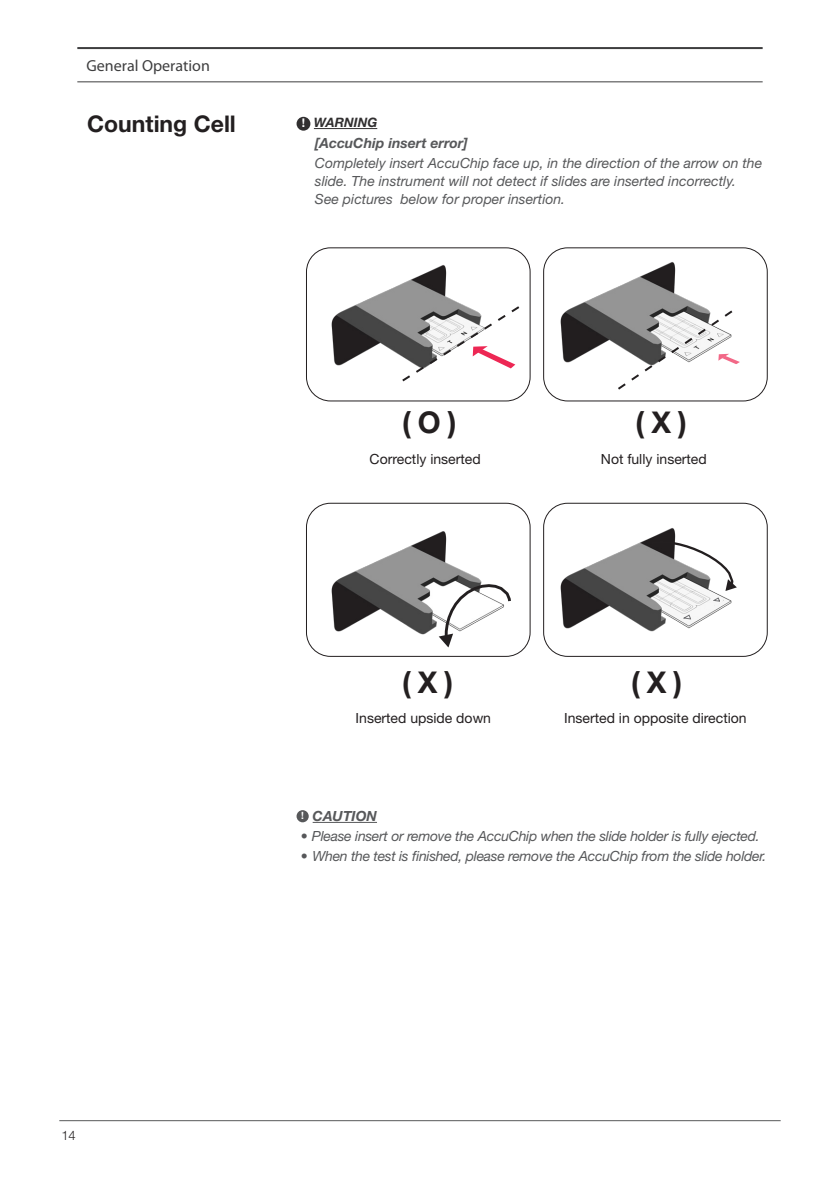
<style>
.page{position:relative;width:840px;height:1191px;background:#fff}
.page>*{position:absolute;margin:0;border:0;box-sizing:border-box;transform-origin:0 0}
.t1{font:700 30px "Helvetica Neue LT Pro";color:#231f20}
.t2{font:700 23px "Helvetica Neue LT Pro";color:#231f20}
.t3{font:16px "Myriad Pro";color:#3e3e3f}
.t4{font:italic 14px/18px "Helvetica Neue LT Pro";color:#57585a}
.t5{font:italic 14px "Helvetica Neue LT Pro";letter-spacing:-.02em;color:#57585a}
.Paragraph_Style_1{font:14px "Helvetica Neue LT Pro";color:#231f20}
.t6{font:italic 700 14px "Helvetica Neue LT Pro";color:#57585a}
.t7{font:italic 700 13px "Helvetica Neue LT Pro";color:#312f30}
.t8{font:300 13px "Helvetica Neue LT Pro";color:#231f20}
.t9{font:700 12px "Helvetica Neue LT Pro";color:#fff}
.t10{font:700 10px "Helvetica Neue LT Pro";color:#fff}
</style>
<div class="page">
<hr style="left:59px;top:1120px;width:721px;height:1px;background:#57585a">
<hr style="left:77px;top:47px;width:685px;height:2px;background:#3e3e3f">
<hr style="left:77px;top:81px;width:685px;height:1px;background:#3e3e3f">
<div style="left:296px;top:117px;width:14px;height:14px;background:#312f30;border-radius:50%"></div>
<hr style="left:314px;top:128px;width:63px;height:1px;background:#312f30">
<div style="left:296px;top:810px;width:12px;height:12px;background:#57585a;border-radius:50%"></div>
<hr style="left:312px;top:822px;width:65px;height:1px;background:#57585a">
<img style="left:317px;top:247px;width:199px;height:152px">
<img style="left:546px;top:247px;width:198px;height:150px">
<img style="left:546px;top:510px;width:198px;height:147px">
<img style="left:317px;top:531px;width:199px;height:126px">
<svg style="left:400px;top:304px;width:120px;height:79px"></svg>
<svg style="left:438px;top:584px;width:72px;height:63px"></svg>
<svg style="left:651px;top:541px;width:85px;height:50px"></svg>
<div style="left:306px;top:248px;width:224px;height:153px;border:1px solid #231f20;border-radius:24px"></div>
<div style="left:543px;top:248px;width:224px;height:153px;border:1px solid #231f20;border-radius:24px"></div>
<div style="left:306px;top:503px;width:224px;height:153px;border:1px solid #231f20;border-radius:24px"></div>
<div style="left:543px;top:503px;width:224px;height:153px;border:1px solid #231f20;border-radius:24px"></div>
<div style="left:692px;top:610px;width:7px;height:6px;background:#f7f7f7"></div>
<div style="left:705px;top:603px;width:8px;height:5px;background:#f7f7f7"></div>
<svg style="left:615px;top:308px;width:129px;height:83px"></svg>
<div style="left:682px;top:616px;width:9px;height:6px;background:#f7f7f7;border-radius:50%"></div>
<svg style="left:713px;top:596px;width:9px;height:7px"></svg>
<svg style="left:683px;top:615px;width:7px;height:4px"></svg>
<svg style="left:713px;top:598px;width:6px;height:3px"></svg>
<p class="t3" style="left:87px;top:57px;width:125px">General Operation</p>
<p class="t3" style="left:87px;top:57px;width:85px">Introduction</p>
<p class="t2" style="left:87px;top:110px;width:150px">Counting Cell</p>
<p class="t9" style="left:302px;top:116px;width:5px">!</p>
<p class="t7" style="left:314px;top:115px;width:65px">WARNING</p>
<p class="t6" style="left:315px;top:135px;width:154px">[AccuChip insert error]</p>
<p class="t4" style="left:315px;top:154px;width:448px">Completely insert AccuChip face up, in the direction of the arrow on the slide. The instrument will not detect if slides are inserted incorrectly.</p>
<p class="t4" style="left:315px;top:190px;width:251px">See pictures below for proper insertion.</p>
<p class="t1" style="left:402px;top:403px;width:56px">( O )</p>
<p class="Paragraph_Style_1" style="left:369px;top:450px;width:112px">Correctly inserted</p>
<p class="t1" style="left:635px;top:403px;width:53px">( X )</p>
<p class="Paragraph_Style_1" style="left:600px;top:450px;width:107px">Not fully inserted</p>
<p class="t1" style="left:402px;top:663px;width:53px">( X )</p>
<p class="Paragraph_Style_1" style="left:355px;top:710px;width:137px">Inserted upside down</p>
<p class="t10" style="left:301px;top:809px;width:4px">!</p>
<p class="t6" style="left:312px;top:807px;width:66px">CAUTION</p>
<p class="t1" style="left:630px;top:663px;width:53px">( X )</p>
<p class="Paragraph_Style_1" style="left:564px;top:710px;width:184px">Inserted in opposite direction</p>
<p class="t5" style="left:300px;top:827px;width:460px">• Please insert or remove the AccuChip when the slide holder is fully ejected.</p>
<p class="t5" style="left:300px;top:847px;width:467px">• When the test is finished, please remove the AccuChip from the slide holder.</p>
<p class="t8" style="left:61px;top:1127px;width:16px">14</p>
</div>
